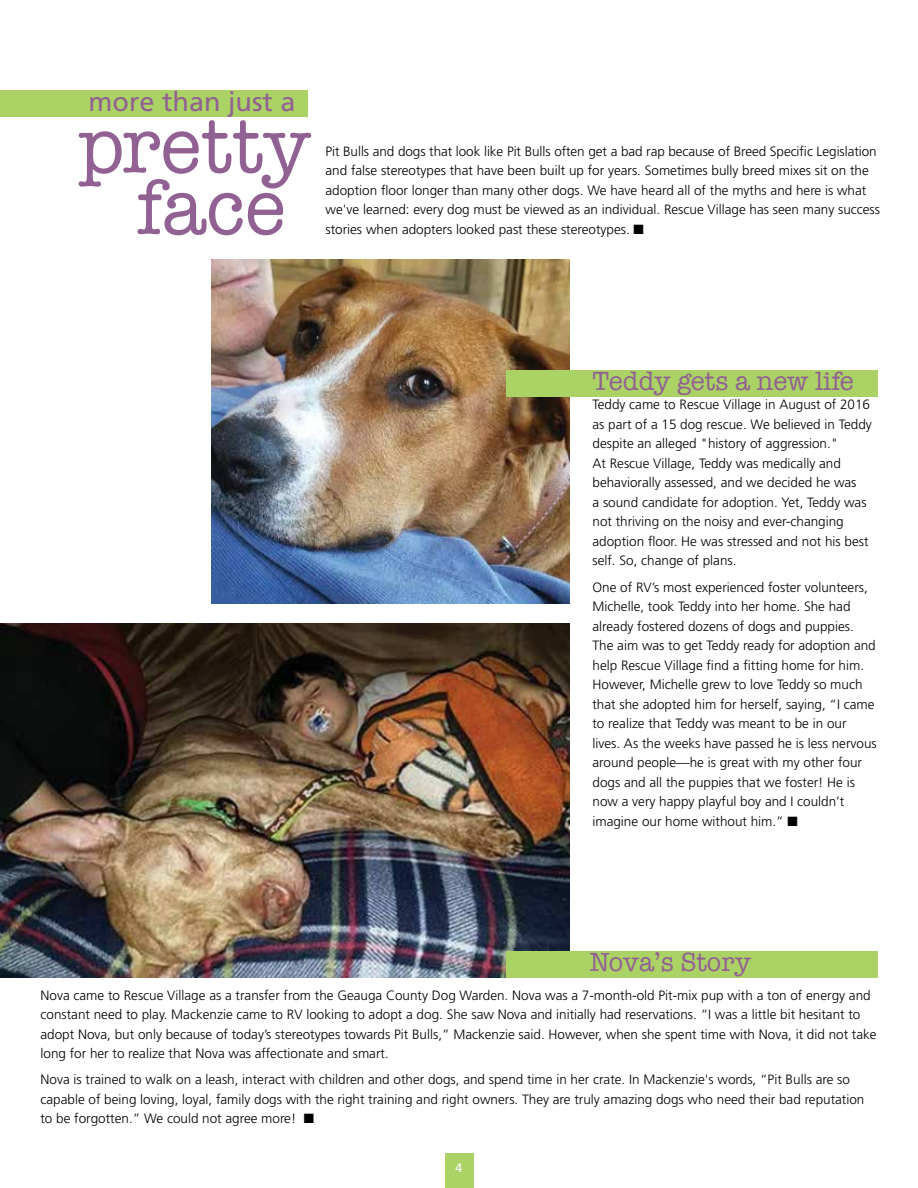
<style>
.page{position:relative;width:918px;height:1188px;background:#fff}
.page>*{position:absolute;margin:0;border:0;box-sizing:border-box;transform-origin:0 0}
.t1{font:79.5px/61.5px "American Typewriter";color:#926193;text-align:center}
.t2{font:27px "American Typewriter";color:#926193}
.t3{font:27px "Frutiger";color:#926193}
.t4{font:300 13.5px/19.5px "Frutiger";color:#000}
.t5{font:12.15px "Frutiger";color:#fff}
</style>
<div class="page">
<div style="left:0;top:90px;width:308px;height:27px;background:#aad265"></div>
<img style="left:0;top:624px;width:570px;height:354px">
<img style="left:211px;top:259px;width:359px;height:344px">
<div style="left:506px;top:370px;width:372px;height:27px;background:#aad265"></div>
<div style="left:506px;top:951px;width:372px;height:27px;background:#aad265"></div>
<div style="left:445px;top:1154px;width:28px;height:34px;background:#aad265"></div>
<h2 class="t3" style="left:89px;top:86px;width:209px">more than just a</h2>
<h1 class="t1" style="left:78px;top:116px;width:234px">pretty face</h1>
<p class="t4" style="left:326px;top:141px;width:556px">Pit Bulls and dogs that look like Pit Bulls often get a bad rap because of Breed Specific Legislation and false stereotypes that have been built up for years. Sometimes bully breed mixes sit on the adoption floor longer than many other dogs. We have heard all of the myths and here is what we've learned: every dog must be viewed as an individual. Rescue Village has seen many success stories when adopters looked past these stereotypes. ■</p>
<h2 class="t2" style="left:592px;top:366px;width:263px">Teddy gets a new life</h2>
<p class="t4" style="left:592px;top:395px;width:281px">Teddy came to Rescue Village in August of 2016 as part of a 15 dog rescue. We believed in Teddy despite an alleged "history of aggression."<br>At Rescue Village, Teddy was medically and behaviorally assessed, and we decided he was<br>a sound candidate for adoption. Yet, Teddy was not thriving on the noisy and ever-changing adoption floor. He was stressed and not his best self. So, change of plans.</p>
<p class="t4" style="left:592px;top:577px;width:286px">One of RV’s most experienced foster volunteers, Michelle, took Teddy into her home. She had already fostered dozens of dogs and puppies.<br>The aim was to get Teddy ready for adoption and help Rescue Village find a fitting home for him.<br>However, Michelle grew to love Teddy so much that she adopted him for herself, saying, “I came to realize that Teddy was meant to be in our lives. As the weeks have passed he is less nervous around people—he is great with my other four dogs and all the puppies that we foster! He is now a very happy playful boy and I couldn’t imagine our home without him.” ■</p>
<h2 class="t2" style="left:590px;top:947px;width:163px">Nova’s Story</h2>
<p class="t4" style="left:40px;top:985px;width:838px">Nova came to Rescue Village as a transfer from the Geauga County Dog Warden. Nova was a 7-month-old Pit-mix pup with a ton of energy and constant need to play. Mackenzie came to RV looking to adopt a dog. She saw Nova and initially had reservations. “I was a little bit hesitant to adopt Nova, but only because of today’s stereotypes towards Pit Bulls,” Mackenzie said. However, when she spent time with Nova, it did not take long for her to realize that Nova was affectionate and smart.</p>
<p class="t4" style="left:40px;top:1070px;width:825px">Nova is trained to walk on a leash, interact with children and other dogs, and spend time in her crate. In Mackenzie's words, “Pit Bulls are so capable of being loving, loyal, family dogs with the right training and right owners. They are truly amazing dogs who need their bad reputation to be forgotten.” We could not agree more! ■</p>
<p class="t5" style="left:456px;top:1161px;width:8px">4</p>
</div>
